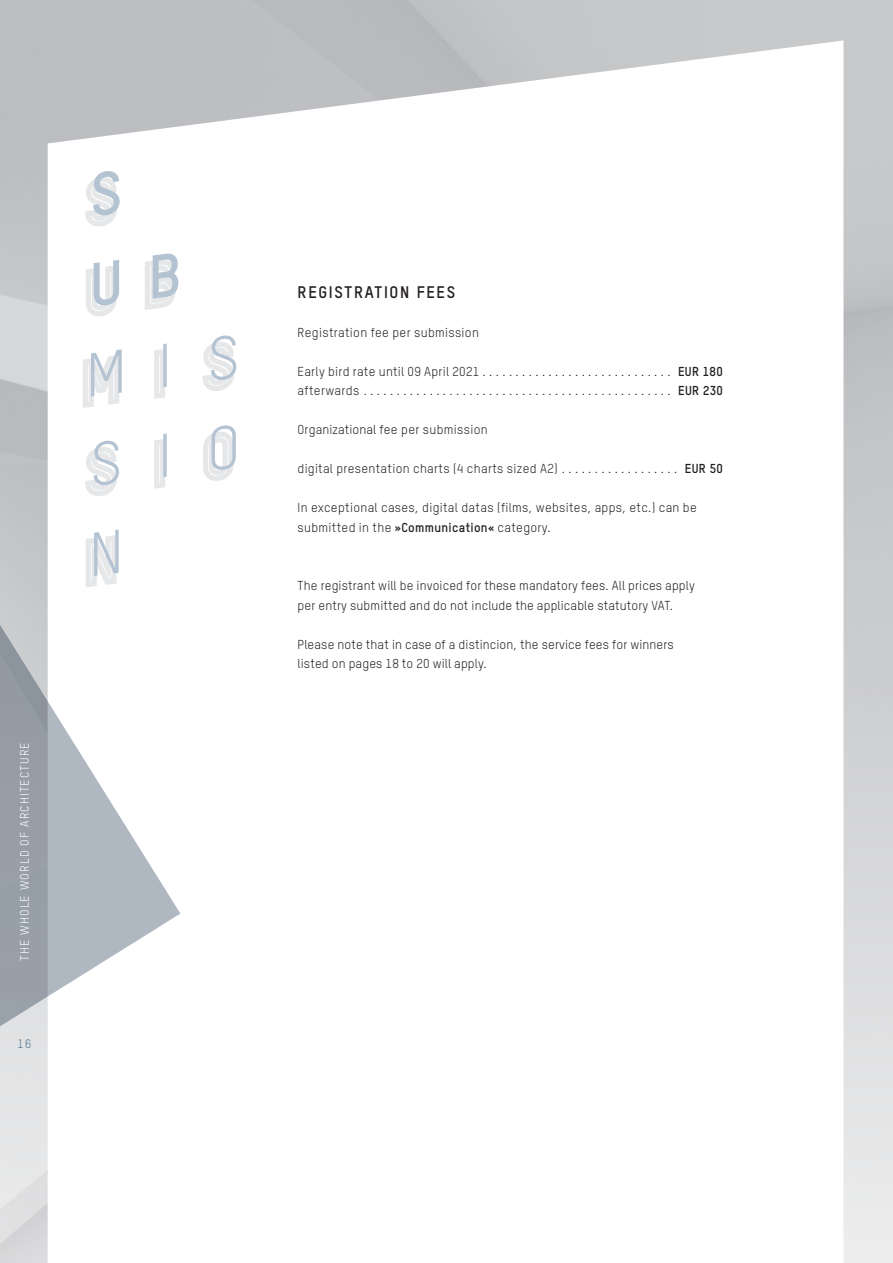
<style>
.page{position:relative;width:893px;height:1263px;background:#fff}
.page>*{position:absolute;margin:0;border:0;box-sizing:border-box;transform-origin:0 0}
.Headline_DE_Tstar_11{font:700 16.5px "TSTARPRO";letter-spacing:.1em;color:#231f20}
.Text_DE_Tstar_8_5_Pt{font:12.75px/19.5px "TSTARPRO";letter-spacing:.01em;color:#231f20}
.Text_DE_Tstar_8_5_Pt-2{font:700 12.75px "TSTARPRO";letter-spacing:.025em;color:#231f20}
.t1{font:12px "TSTARPRO";letter-spacing:.1em;color:#fff}
.t2{font:12px "TSTARPRO";color:#4f7396}
.s1{font-weight:700}
</style>
<div class="page">
<img style="left:0;top:0;width:893px;height:1263px">
<svg style="left:0;top:612px;width:180px;height:485px"></svg>
<svg style="left:205px;top:334px;width:31px;height:146px"></svg>
<svg style="left:88px;top:169px;width:90px;height:146px"></svg>
<svg style="left:85px;top:349px;width:37px;height:235px"></svg>
<svg style="left:157px;top:344px;width:10px;height:142px"></svg>
<p class="t1" style="left:17px;top:961px;width:220px;rotate:-90deg">THE WHOLE WORLD OF ARCHITECTURE</p>
<p class="t2" style="left:18px;top:1036px;width:15px">16</p>
<p class="Headline_DE_Tstar_11" style="left:298px;top:281px;width:159px">REGISTRATION FEES</p>
<p class="Text_DE_Tstar_8_5_Pt" style="left:298px;top:322px;width:183px">Registration fee per submission</p>
<p class="Text_DE_Tstar_8_5_Pt" style="left:298px;top:361px;width:183px">Early bird rate until 09 April 2021</p>
<p class="Text_DE_Tstar_8_5_Pt-2" style="left:678px;top:363px;width:46px">EUR 180</p>
<p class="Text_DE_Tstar_8_5_Pt" style="left:298px;top:380px;width:63px">afterwards</p>
<p class="Text_DE_Tstar_8_5_Pt-2" style="left:678px;top:382px;width:46px">EUR 230</p>
<p class="Text_DE_Tstar_8_5_Pt" style="left:298px;top:419px;width:191px">Organizational fee per submission</p>
<p class="Text_DE_Tstar_8_5_Pt" style="left:298px;top:458px;width:262px">digital presentation charts (4 charts sized A2)</p>
<p class="Text_DE_Tstar_8_5_Pt-2" style="left:685px;top:460px;width:39px">EUR 50</p>
<p class="Text_DE_Tstar_8_5_Pt" style="left:298px;top:498px;width:401px">In exceptional cases, digital datas (films, websites, apps, etc. ) can be submitted in the <span class="s1">»Communication«</span> category.</p>
<p class="Text_DE_Tstar_8_5_Pt" style="left:298px;top:576px;width:399px">The registrant will be invoiced for these mandatory fees. All prices apply</p>
<p class="Text_DE_Tstar_8_5_Pt" style="left:298px;top:595px;width:375px">per entry submitted and do not include the applicable statutory VAT.</p>
<p class="Text_DE_Tstar_8_5_Pt" style="left:298px;top:634px;width:378px">Please note that in case of a distincion, the service fees for winners</p>
<p class="Text_DE_Tstar_8_5_Pt" style="left:298px;top:654px;width:189px">listed on pages 18 to 20 will apply.</p>
</div>
